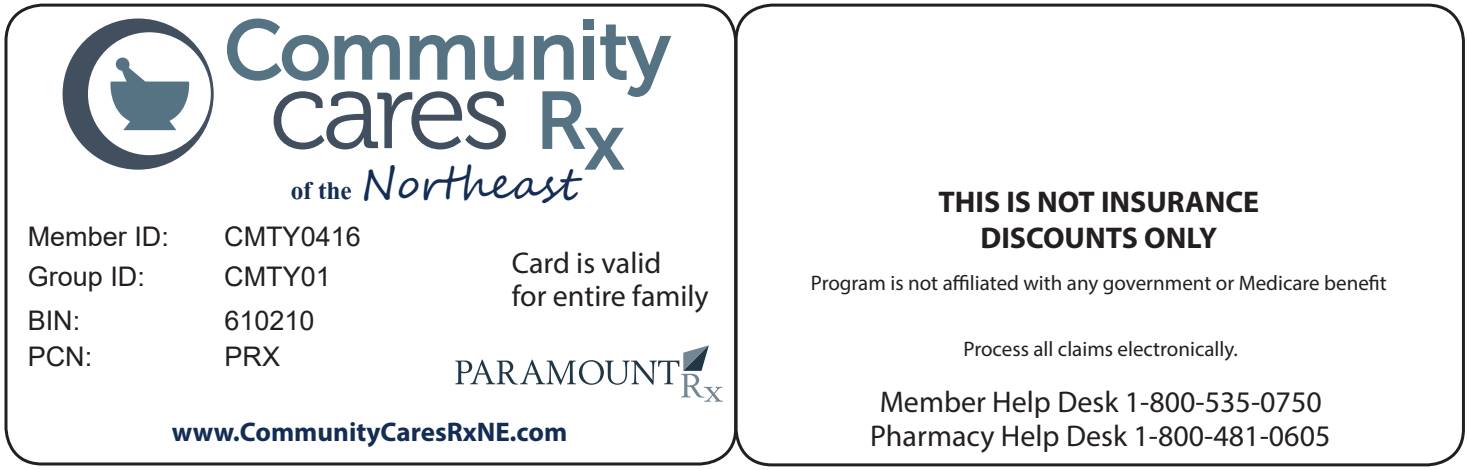
<style>
.page{position:relative;width:1469px;height:470px;background:#fff}
.page>*{position:absolute;margin:0;border:0;box-sizing:border-box;transform-origin:0 0}
.t1{font:43.5px "Segoe Script";color:#142d54}
.t2{font:30px/34.2px "Myriad Pro";color:#231f20;text-align:center}
.t3{font:700 30px/36px "Myriad Pro";color:#231f20;text-align:center}
.t4{font:27px/40.2px "Arial";color:#231f20}
.t5{font:700 27px "Myriad Pro";color:#142d54}
.t6{font:21px "Myriad Pro";color:#231f20}
.s1{font-family:"Aparajita";font-weight:700;font-size:31.5px}
</style>
<div class="page">
<div style="left:4px;top:4px;width:733px;height:461px;border:3px solid #231f20;border-radius:36px"></div>
<div style="left:734px;top:4px;width:731px;height:462px;border:3px solid #231f20;border-radius:36px"></div>
<svg style="left:63px;top:19px;width:151px;height:151px"></svg>
<svg style="left:227px;top:19px;width:173px;height:62px"></svg>
<svg style="left:410px;top:35px;width:65px;height:45px"></svg>
<svg style="left:484px;top:36px;width:40px;height:45px"></svg>
<div style="left:583px;top:19px;width:11px;height:11px;background:#567383"></div>
<svg style="left:274px;top:91px;width:232px;height:58px"></svg>
<svg style="left:534px;top:25px;width:137px;height:145px"></svg>
<svg style="left:455px;top:345px;width:268px;height:57px"></svg>
<p class="t4" style="left:28px;top:216px;width:143px">Member ID:<br>Group ID:</p>
<p class="t4" style="left:28px;top:302px;width:66px;line-height:36.3px">BIN:<br>PCN:</p>
<h1 class="t1" style="left:291px;top:149px;width:290px"><span class="s1">of the</span> Northeast</h1>
<p class="t4" style="left:224px;top:216px;width:138px">CMTY0416</p>
<p class="t4" style="left:224px;top:254px;width:108px;line-height:44.1px">CMTY01<br>610210</p>
<p class="t4" style="left:225px;top:337px;width:57px">PRX</p>
<h2 class="t2" style="left:512px;top:246px;width:198px;line-height:33px;text-align:left">Card is valid<br>for entire family</h2>
<p class="t5" style="left:172px;top:414px;width:397px">www.CommunityCaresRxNE.com</p>
<h2 class="t3" style="left:938px;top:183px;width:322px">THIS IS NOT INSURANCE<br>DISCOUNTS ONLY</h2>
<p class="t6" style="left:811px;top:270px;width:577px">Program is not affiliated with any government or Medicare benefit</p>
<p class="t6" style="left:963px;top:336px;width:276px">Process all claims electronically.</p>
<h2 class="t2" style="left:870px;top:384px;width:462px">Member Help Desk 1-800-535-0750<br>Pharmacy Help Desk 1-800-481-0605</h2>
</div>
